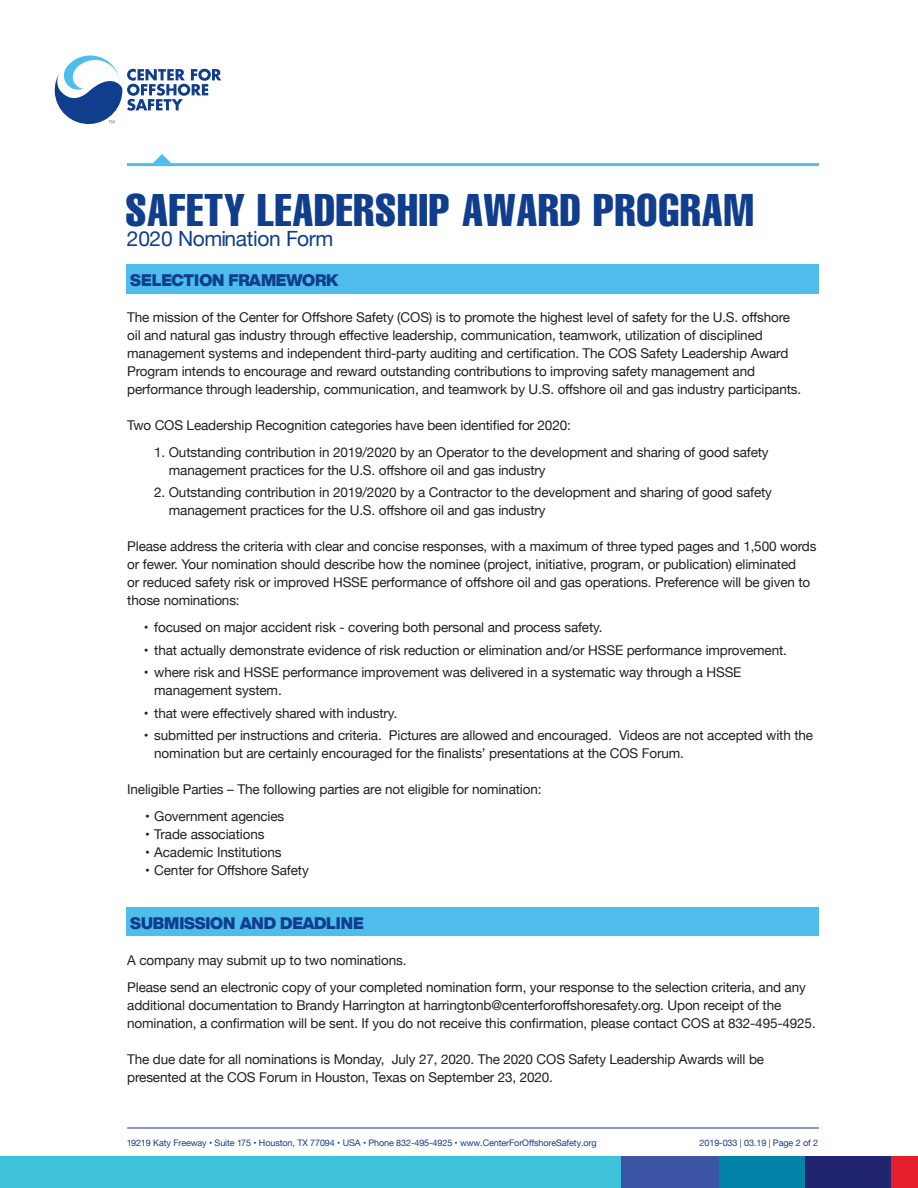
<style>
.page{position:relative;width:918px;height:1188px;background:#fff}
.page>*{position:absolute;margin:0;border:0;box-sizing:border-box;transform-origin:0 0}
.t1{font:extra-condensed 45px "Helvetica";letter-spacing:.02em;color:#103d8c}
.t2{font:21px "Helvetica Neue";letter-spacing:-.015em;color:#103d8c}
.t3{font:900 16.5px "Helvetica Now Display";letter-spacing:-.015em;color:#103d8c}
.t4{font:13.5px/18px "Helvetica Neue";letter-spacing:-.01em;color:#231f20}
.t5{font:9px "Helvetica Neue";letter-spacing:-.01em;color:#103d8c}
</style>
<div class="page">
<hr style="left:127px;top:1128px;width:692px;height:1px;background:#103d8c">
<svg style="left:54px;top:55px;width:167px;height:69px"></svg>
<hr style="left:127px;top:163px;width:692px;height:3px;background:#4fbdec">
<svg style="left:153px;top:154px;width:18px;height:9px"></svg>
<div style="left:127px;top:264px;width:692px;height:29px;background:#4fbdec"></div>
<div style="left:127px;top:907px;width:692px;height:28px;background:#4fbdec"></div>
<div style="left:0;top:1156px;width:621px;height:32px;background:#3ec3db"></div>
<div style="left:890px;top:1156px;width:28px;height:32px;background:#e41e2d"></div>
<div style="left:805px;top:1156px;width:85px;height:32px;background:#212570"></div>
<div style="left:621px;top:1156px;width:99px;height:32px;background:#3b54a4"></div>
<div style="left:720px;top:1156px;width:85px;height:32px;background:#0282a6"></div>
<h1 class="t1" style="left:125px;top:181px;width:630px">SAFETY LEADERSHIP AWARD PROGRAM</h1>
<h2 class="t2" style="left:127px;top:224px;width:208px">2020 Nomination Form</h2>
<p class="t3" style="left:130px;top:268px;width:210px">SELECTION FRAMEWORK</p>
<p class="t4" style="left:127px;top:309px;width:676px">The mission of the Center for Offshore Safety (COS) is to promote the highest level of safety for the U.S. offshore oil and natural gas industry through effective leadership, communication, teamwork, utilization of disciplined management systems and independent third-party auditing and certification. The COS Safety Leadership Award Program intends to encourage and reward outstanding contributions to improving safety management and performance through leadership, communication, and teamwork by U.S. offshore oil and gas industry participants.</p>
<p class="t4" style="left:127px;top:417px;width:445px">Two COS Leadership Recognition categories have been identified for 2020:</p>
<p class="t4" style="left:169px;top:444px;width:601px;text-indent:-15px">1. Outstanding contribution in 2019/2020 by an Operator to the development and sharing of good safety management practices for the U.S. offshore oil and gas industry</p>
<p class="t4" style="left:169px;top:484px;width:605px;text-indent:-15px">2. Outstanding contribution in 2019/2020 by a Contractor to the development and sharing of good safety management practices for the U.S. offshore oil and gas industry</p>
<p class="t4" style="left:127px;top:538px;width:691px">Please address the criteria with clear and concise responses, with a maximum of three typed pages and 1,500 words or fewer. Your nomination should describe how the nominee (project, initiative, program, or publication) eliminated<br>or reduced safety risk or improved HSSE performance of offshore oil and gas operations. Preference will be given to those nominations:</p>
<p class="t4" style="left:144px;top:619px;width:460px">• focused on major accident risk - covering both personal and process safety.</p>
<p class="t4" style="left:144px;top:642px;width:645px">• that actually demonstrate evidence of risk reduction or elimination and/or HSSE performance improvement.</p>
<p class="t4" style="left:154px;top:664px;width:589px;text-indent:-10px">• where risk and HSSE performance improvement was delivered in a systematic way through a HSSE management system.</p>
<p class="t4" style="left:144px;top:705px;width:255px">• that were effectively shared with industry.</p>
<p class="t4" style="left:154px;top:727px;width:660px;text-indent:-10px">• submitted per instructions and criteria. Pictures are allowed and encouraged. Videos are not accepted with the nomination but are certainly encouraged for the finalists’ presentations at the COS Forum.</p>
<p class="t4" style="left:127px;top:781px;width:416px">Ineligible Parties – The following parties are not eligible for nomination:</p>
<p class="t4" style="left:145px;top:808px;width:141px">• Government agencies</p>
<p class="t4" style="left:145px;top:826px;width:121px">• Trade associations</p>
<p class="t4" style="left:145px;top:844px;width:138px">• Academic Institutions</p>
<p class="t4" style="left:145px;top:862px;width:165px">• Center for Offshore Safety</p>
<p class="t3" style="left:130px;top:911px;width:235px">SUBMISSION AND DEADLINE</p>
<p class="t4" style="left:127px;top:952px;width:281px">A company may submit up to two nominations.</p>
<p class="t4" style="left:127px;top:979px;width:690px">Please send an electronic copy of your completed nomination form, your response to the selection criteria, and any additional documentation to Brandy Harrington at harringtonb@centerforoffshoresafety.org. Upon receipt of the nomination, a confirmation will be sent. If you do not receive this confirmation, please contact COS at 832-495-4925.</p>
<p class="t4" style="left:127px;top:1051px;width:638px">The due date for all nominations is Monday, July 27, 2020. The 2020 COS Safety Leadership Awards will be presented at the COS Forum in Houston, Texas on September 23, 2020.</p>
<p class="t5" style="left:127px;top:1136px;width:471px">19219 Katy Freeway • Suite 175 • Houston, TX 77094 • USA • Phone 832-495-4925 • www.CenterForOffshoreSafety.org</p>
<p class="t5" style="left:700px;top:1136px;width:120px">2019-033 | 03.19 | Page 2 of 2</p>
</div>
